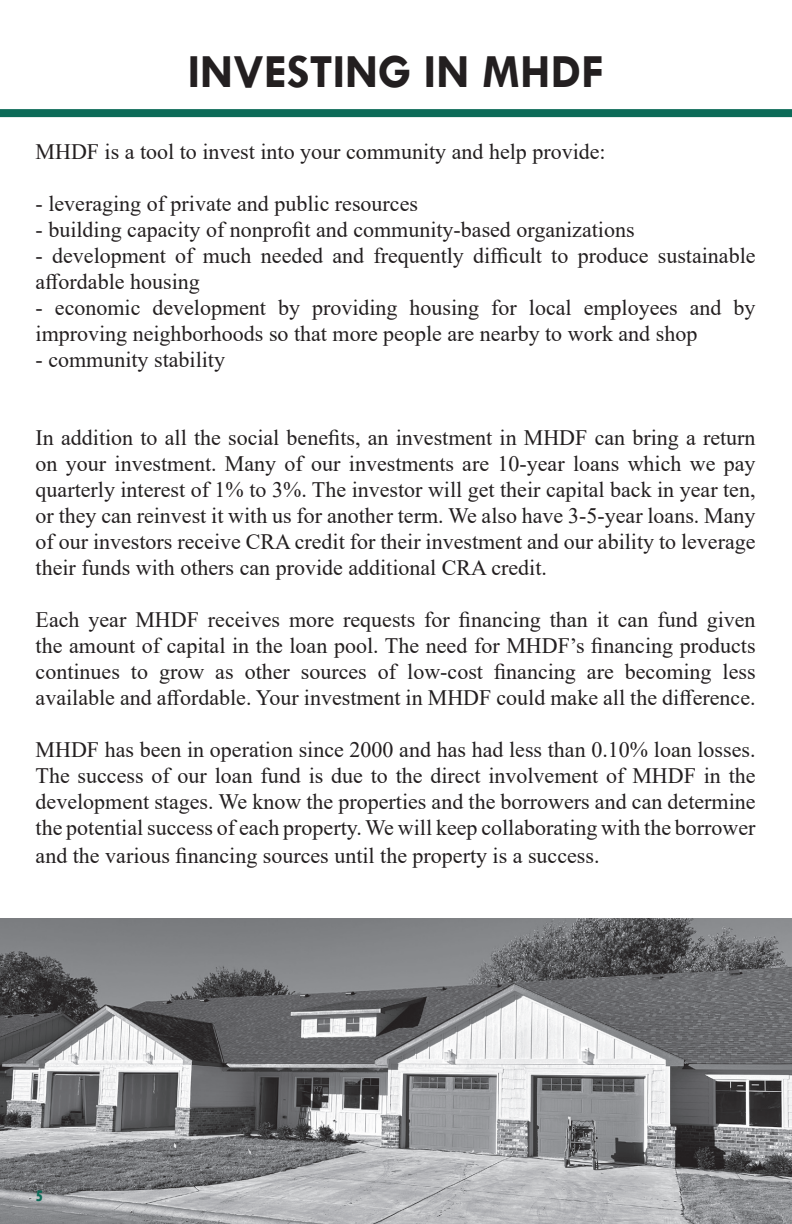
<style>
.page{position:relative;width:792px;height:1224px;background:#fff}
.page>*{position:absolute;margin:0;border:0;box-sizing:border-box;transform-origin:0 0}
.t1{font:700 48px "Tw Cen";color:#231f20}
.t2{font:22px/26px "Times New Roman";color:#231f20;text-align:justify}
.t3{font:800 condensed 16px "Tw Cen";color:#0c6b58}
</style>
<div class="page">
<img style="left:0;top:918px;width:792px;height:306px">
<div style="left:0;top:109px;width:792px;height:8px;background:#0c6b58"></div>
<h1 class="t1" style="left:188px;top:43px;width:418px">INVESTING IN MHDF</h1>
<p class="t2" style="left:36px;top:138px;width:572px">MHDF is a tool to invest into your community and help provide:</p>
<p class="t2" style="left:36px;top:190px;width:384px">- leveraging of private and public resources</p>
<p class="t2" style="left:36px;top:216px;width:600px">- building capacity of nonprofit and community-based organizations</p>
<p class="t2" style="left:36px;top:242px;width:722px">- development of much needed and frequently difficult to produce sustainable affordable housing</p>
<p class="t2" style="left:36px;top:294px;width:722px">- economic development by providing housing for local employees and by improving neighborhoods so that more people are nearby to work and shop</p>
<p class="t2" style="left:36px;top:346px;width:191px">- community stability</p>
<p class="t2" style="left:36px;top:424px;width:722px">In addition to all the social benefits, an investment in MHDF can bring a return on your investment. Many of our investments are 10-year loans which we pay quarterly interest of 1% to 3%. The investor will get their capital back in year ten, or they can reinvest it with us for another term. We also have 3-5-year loans. Many of our investors receive CRA credit for their investment and our ability to leverage their funds with others can provide additional CRA credit.</p>
<p class="t2" style="left:36px;top:606px;width:722px">Each year MHDF receives more requests for financing than it can fund given the amount of capital in the loan pool. The need for MHDF’s financing products continues to grow as other sources of low-cost financing are becoming less available and affordable. Your investment in MHDF could make all the difference.</p>
<p class="t2" style="left:36px;top:736px;width:722px">MHDF has been in operation since 2000 and has had less than 0.10% loan losses.<br>The success of our loan fund is due to the direct involvement of MHDF in the development stages. We know the properties and the borrowers and can determine the potential success of each property. We will keep collaborating with the borrower</p>
<p class="t2" style="left:36px;top:842px;width:565px">and the various financing sources until the property is a success.</p>
<p class="t3" style="left:36px;top:1186px;width:9px">5</p>
</div>
